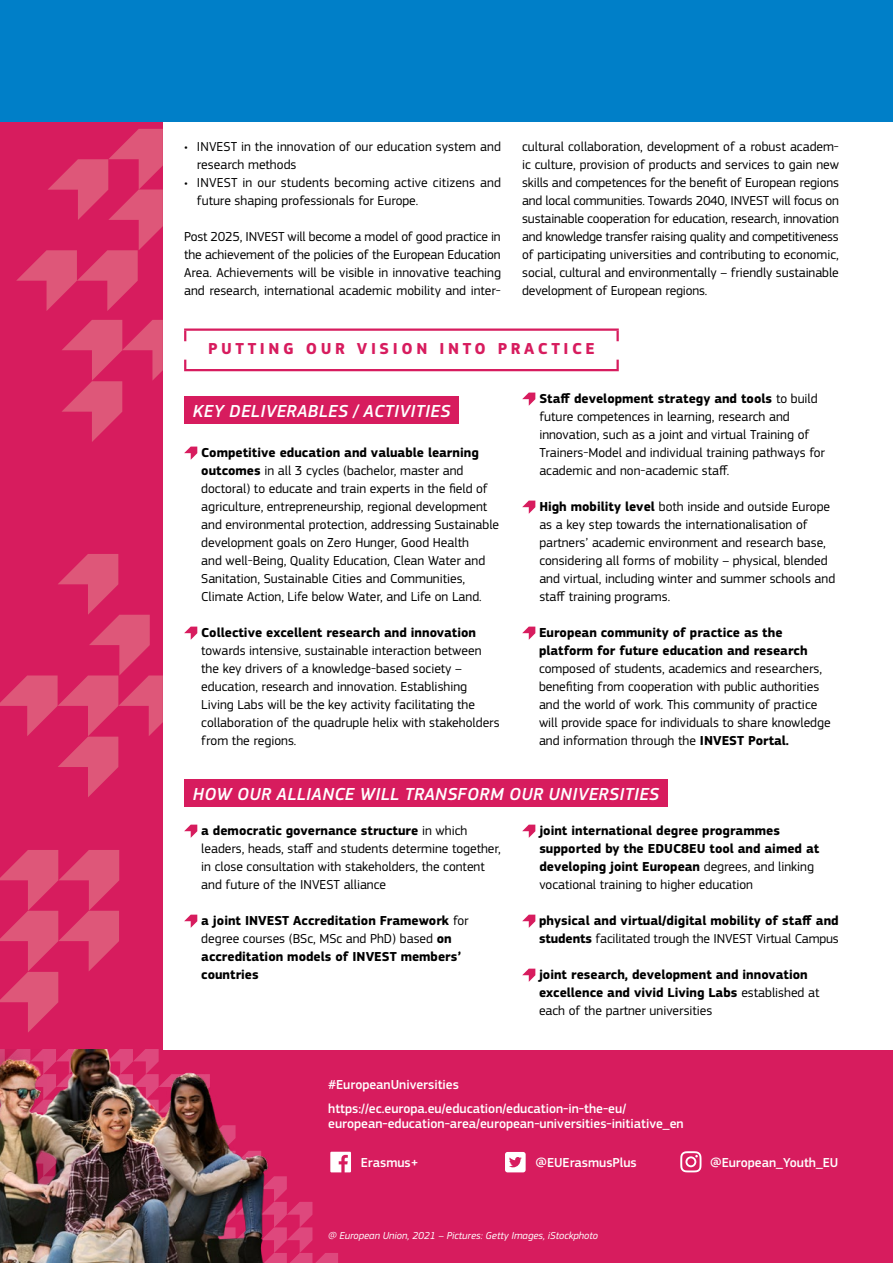
<style>
.page{position:relative;width:893px;height:1263px;background:#fff}
.page>*{position:absolute;margin:0;border:0;box-sizing:border-box;transform-origin:0 0}
.Title_h2{font:italic 500 18.15px "EC Square Sans Pro";letter-spacing:.02em;color:#fff}
.Title_h1{font:700 16.5px "EC Square Sans Pro";letter-spacing:.22em;color:#d71c5e}
.Body{font:13.5px/18px "EC Square Sans Pro";color:#000}
.Body_justified{font:13.5px/18px "EC Square Sans Pro";color:#000}
.Body-2{font:700 13.5px/18px "EC Square Sans Pro";color:#000}
.Social_media_body{font:500 13.5px/15px "EC Square Sans Pro";color:#fff}
.t1{font:italic 10.5px "EC Square Sans Pro";color:#fff}
.s1{font-weight:700}
.s2{font-weight:400}
</style>
<div class="page">
<div style="left:0;top:1051px;width:893px;height:212px;background:#d71c5e"></div>
<div style="left:0;top:0;width:163px;height:1153px;background:#d71c5e"></div>
<svg style="left:62px;top:320px;width:101px;height:122px"></svg>
<svg style="left:0;top:554px;width:163px;height:243px"></svg>
<svg style="left:0;top:850px;width:119px;height:182px"></svg>
<svg style="left:16px;top:129px;width:147px;height:182px"></svg>
<div style="left:0;top:0;width:893px;height:122px;background:#007fc8"></div>
<svg style="left:184px;top:360px;width:2px;height:9px"></svg>
<svg style="left:616px;top:360px;width:3px;height:9px"></svg>
<hr style="left:184px;top:369px;width:435px;height:2px;background:#d71c5e">
<hr style="left:184px;top:328px;width:435px;height:3px;background:#d71c5e">
<svg style="left:184px;top:331px;width:2px;height:10px"></svg>
<svg style="left:616px;top:331px;width:3px;height:10px"></svg>
<div style="left:184px;top:397px;width:275px;height:27px;background:#d71c5e"></div>
<svg style="left:184px;top:447px;width:13px;height:13px"></svg>
<svg style="left:184px;top:627px;width:13px;height:13px"></svg>
<svg style="left:522px;top:393px;width:13px;height:13px"></svg>
<svg style="left:522px;top:501px;width:13px;height:13px"></svg>
<svg style="left:522px;top:627px;width:13px;height:13px"></svg>
<div style="left:184px;top:779px;width:484px;height:27px;background:#d71c5e"></div>
<svg style="left:184px;top:825px;width:13px;height:13px"></svg>
<svg style="left:184px;top:915px;width:13px;height:13px"></svg>
<svg style="left:522px;top:825px;width:13px;height:13px"></svg>
<svg style="left:522px;top:915px;width:13px;height:13px"></svg>
<svg style="left:522px;top:969px;width:13px;height:13px"></svg>
<img style="left:0;top:1049px;width:351px;height:214px">
<svg style="left:505px;top:1152px;width:21px;height:20px"></svg>
<svg style="left:680px;top:1151px;width:21px;height:21px"></svg>
<p class="Body_justified" style="left:197px;top:137px;width:306px;text-indent:-13px">• INVEST in the innovation of our education system and research methods</p>
<p class="Body_justified" style="left:197px;top:173px;width:306px;text-indent:-13px">• INVEST in our students becoming active citizens and future shaping professionals for Europe.</p>
<p class="Body_justified" style="left:184px;top:227px;width:318px;text-align:justify">Post 2025, INVEST will become a model of good practice in the achievement of the policies of the European Education Area. Achievements will be visible in innovative teaching and research, international academic mobility and inter-</p>
<p class="Body_justified" style="left:522px;top:137px;width:318px;text-align:justify">cultural collaboration, development of a robust academ&shy;ic culture, provision of products and services to gain new skills and competences for the benefit of European regions and local communities. Towards 2040, INVEST will focus on sustainable cooperation for education, research, innovation and knowledge transfer raising quality and competitiveness of participating universities and contributing to economic, social, cultural and environmentally – friendly sustainable development of European regions.</p>
<h1 class="Title_h1" style="left:208px;top:338px;width:388px">PUTTING OUR VISION INTO PRACTICE</h1>
<h2 class="Title_h2" style="left:193px;top:400px;width:259px">KEY DELIVERABLES / ACTIVITIES</h2>
<p class="Body" style="left:201px;top:443px;width:299px"><span class="s1">Competitive education and valuable learning outcomes</span> in all 3 cycles (bachelor, master and doctoral) to educate and train experts in the field of agriculture, entrepreneurship, regional development and environmental protection, addressing Sustainable development goals on Zero Hunger, Good Health<br>and well-Being, Quality Education, Clean Water and Sanitation, Sustainable Cities and Communities, Climate Action, Life below Water, and Life on Land.</p>
<p class="Body" style="left:201px;top:623px;width:300px"><span class="s1">Collective excellent research and innovation </span>towards intensive, sustainable interaction between the key drivers of a knowledge-based society – education, research and innovation. Establishing Living Labs will be the key activity facilitating the collaboration of the quadruple helix with stakeholders from the regions.</p>
<p class="Body" style="left:539px;top:389px;width:287px"><span class="s1">Staff development strategy and tools</span> to build future competences in learning, research and innovation, such as a joint and virtual Training of Trainers-Model and individual training pathways for academic and non-academic staff.</p>
<p class="Body" style="left:539px;top:497px;width:297px"><span class="s1">High mobility level</span> both inside and outside Europe as a key step towards the internationalisation of partners’ academic environment and research base, considering all forms of mobility – physical, blended and virtual, including winter and summer schools and staff training programs.</p>
<p class="Body" style="left:539px;top:623px;width:293px"><span class="s1">European community of practice as the platform for future education and research </span>composed of students, academics and researchers, benefiting from cooperation with public authorities and the world of work. This community of practice will provide space for individuals to share knowledge and information through the <span class="s1">INVEST Portal.</span></p>
<h2 class="Title_h2" style="left:193px;top:783px;width:468px">HOW OUR ALLIANCE WILL TRANSFORM OUR UNIVERSITIES</h2>
<p class="Body" style="left:201px;top:821px;width:301px"><span class="s1">a democratic governance structure</span> in which leaders, heads, staff and students determine together, in close consultation with stakeholders, the content and future of the INVEST alliance</p>
<p class="Body-2" style="left:201px;top:912px;width:269px">a joint INVEST Accreditation Framework <span class="s2">for degree courses (BSc, MSc and PhD) based</span> on accreditation models of INVEST members’ countries</p>
<p class="Body-2" style="left:539px;top:822px;width:281px">joint international degree programmes supported by the EDUC8EU tool and aimed at developing joint European <span class="s2">degrees, and linking vocational training to higher education</span></p>
<p class="Body-2" style="left:539px;top:912px;width:301px">physical and virtual/digital mobility of staff and students <span class="s2">facilitated trough the INVEST Virtual Campus</span></p>
<p class="Body-2" style="left:539px;top:966px;width:282px">joint research, development and innovation excellence and vivid Living Labs <span class="s2">established at each of the partner universities</span></p>
<p class="Social_media_body" style="left:328px;top:1077px;width:132px">#EuropeanUniversities</p>
<p class="Social_media_body" style="left:328px;top:1101px;width:357px">https://ec.europa.eu/education/education-in-the-eu/ european-education-area/european-universities-initiative_en</p>
<p class="Social_media_body" style="left:361px;top:1155px;width:59px">Erasmus+</p>
<p class="Social_media_body" style="left:535px;top:1155px;width:103px">@EUErasmusPlus</p>
<p class="Social_media_body" style="left:710px;top:1155px;width:130px">@European_Youth_EU</p>
<p class="t1" style="left:328px;top:1229px;width:271px">@ European Union, 2021 – Pictures: Getty Images, iStockphoto</p>
</div>
